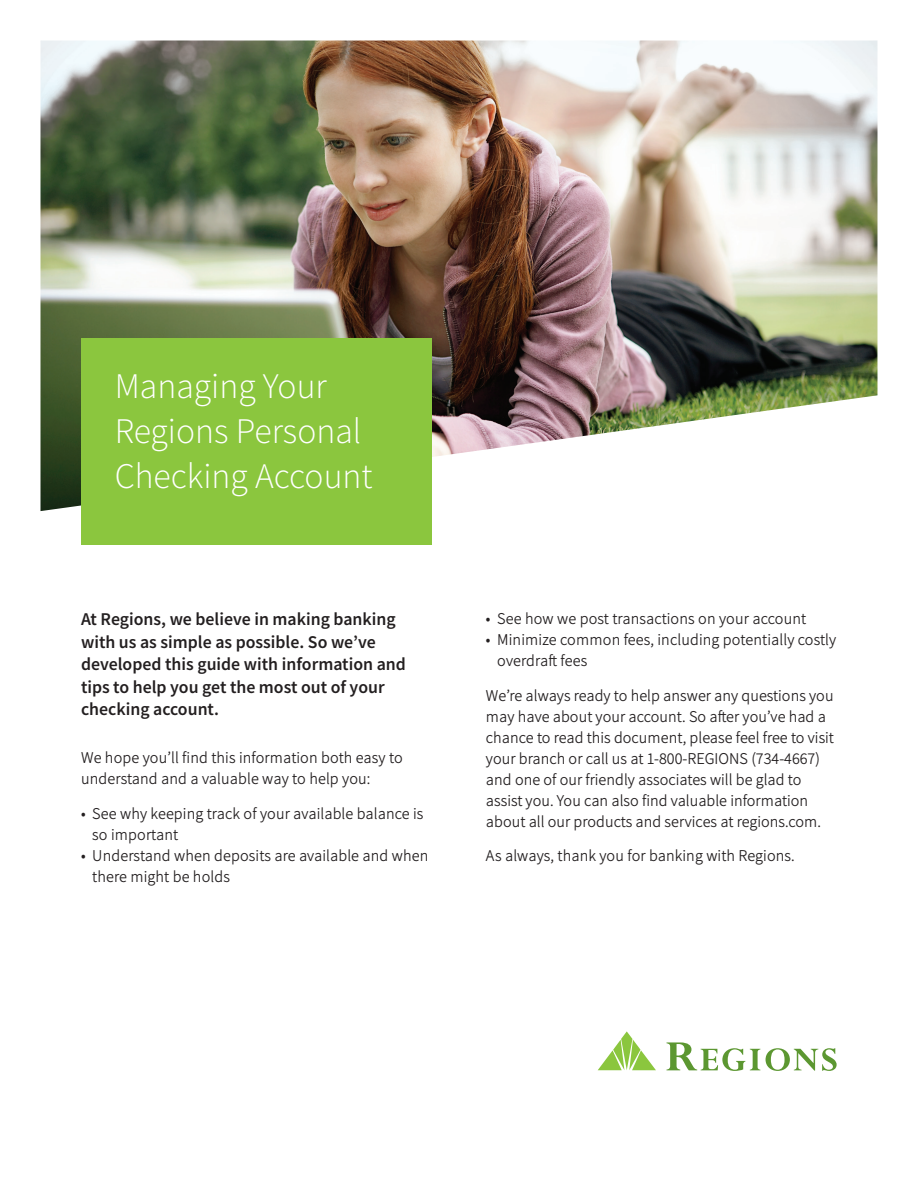
<style>
.page{position:relative;width:918px;height:1188px;background:#fff}
.page>*{position:absolute;margin:0;border:0;box-sizing:border-box;transform-origin:0 0}
.t1{font:100 36px/45px "Regions Sans";color:#fff}
.t2{font:600 18px/22.5px "Regions Sans";color:#231f20}
.t3{font:300 16.5px/21px "Regions Sans";letter-spacing:-.005em;color:#231f20}
</style>
<div class="page">
<img style="left:40px;top:40px;width:838px;height:471px">
<div style="left:81px;top:338px;width:351px;height:206px;background:#8bc63e"></div>
<svg style="left:598px;top:1031px;width:58px;height:39px"></svg>
<svg style="left:667px;top:1042px;width:93px;height:29px"></svg>
<svg style="left:766px;top:1048px;width:71px;height:23px"></svg>
<h1 class="t1" style="left:115px;top:364px;width:259px">Managing Your<br>Regions Personal<br>Checking Account</h1>
<p class="t2" style="left:81px;top:608px;width:326px">At Regions, we believe in making banking with us as simple as possible. So we’ve developed this guide with information and tips to help you get the most out of your checking account.</p>
<p class="t3" style="left:81px;top:747px;width:323px">We hope you’ll find this information both easy to understand and a valuable way to help you:</p>
<p class="t3" style="left:92px;top:803px;width:333px;text-indent:-11px">• See why keeping track of your available balance is so important</p>
<p class="t3" style="left:92px;top:845px;width:338px;text-indent:-11px">• Understand when deposits are available and when there might be holds</p>
<p class="t3" style="left:486px;top:608px;width:322px">• See how we post transactions on your account</p>
<p class="t3" style="left:497px;top:629px;width:341px;text-indent:-11px">• Minimize common fees, including potentially costly overdraft fees</p>
<p class="t3" style="left:486px;top:685px;width:350px">We’re always ready to help answer any questions you may have about your account. So after you’ve had a chance to read this document, please feel free to visit your branch or call us at 1-800-REGIONS (734-4667) and one of our friendly associates will be glad to assist you. You can also find valuable information about all our products and services at regions.com.</p>
<p class="t3" style="left:486px;top:845px;width:310px">As always, thank you for banking with Regions.</p>
</div>
